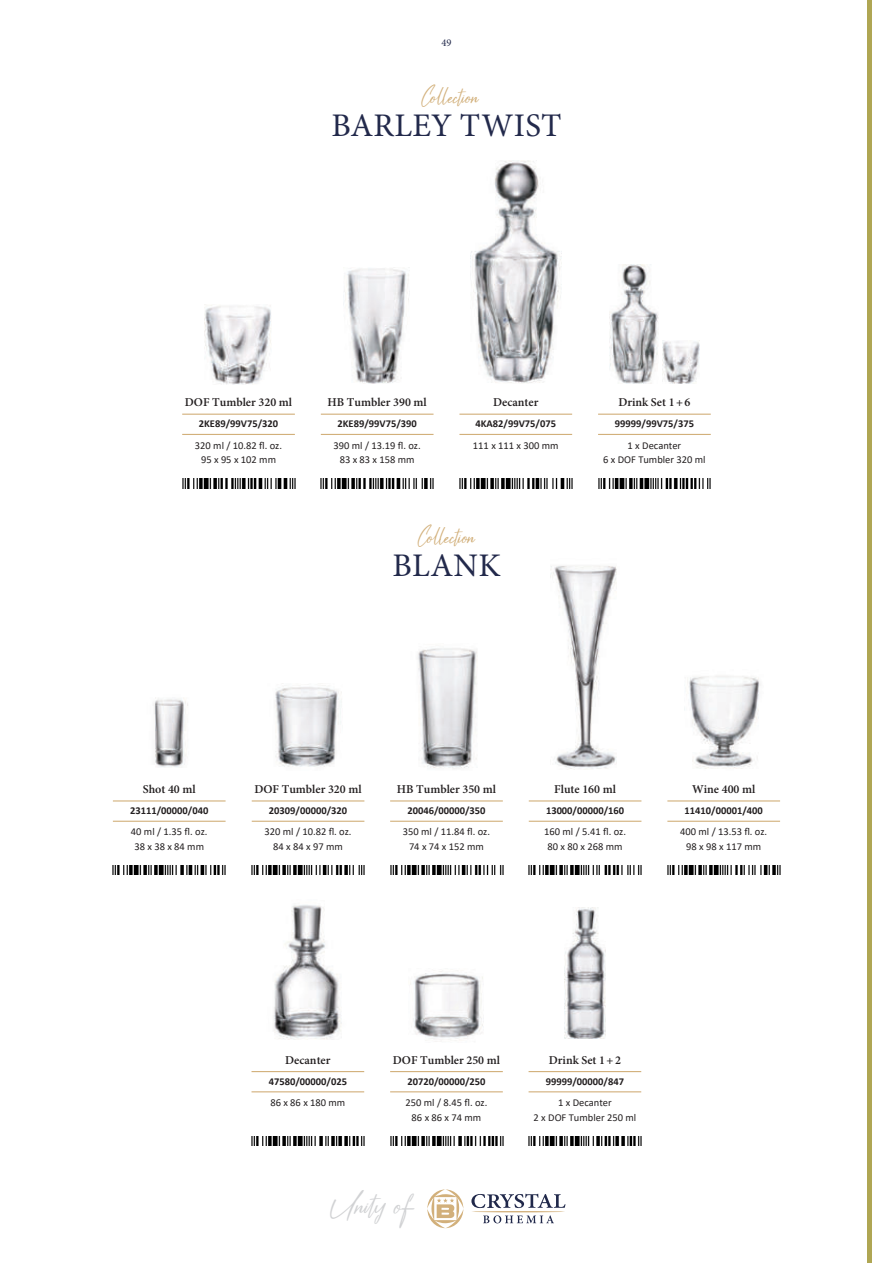
<style>
.page{position:relative;width:893px;height:1263px;background:#fff}
.page>*{position:absolute;margin:0;border:0;box-sizing:border-box;transform-origin:0 0}
.t1{font:40.35px "Black Pen";color:#d1d2d4}
.t2{font:33px "Minion Pro";letter-spacing:.01em;color:#22294b}
.t3{font:30px "Black Pen";letter-spacing:-.01em;color:#d2b07b}
.t4{font:600 12px "Minion Pro";color:#231f20}
.t5{font:10.5px/14.7px "Calibri";color:#231f20;text-align:center}
.t6{font:700 10.5px "Calibri";color:#231f20}
.t7{font:10.5px "Minion Pro";color:#22294b}
</style>
<div class="page">
<svg style="left:427px;top:1189px;width:36px;height:39px"></svg>
<svg style="left:471px;top:1194px;width:94px;height:29px"></svg>
<hr style="left:867px;top:0;width:4px;height:1263px;background:#afa653">
<img style="left:205px;top:305px;width:66px;height:79px">
<hr style="left:182px;top:414px;width:113px;height:1px;background:#d2b07b">
<hr style="left:182px;top:434px;width:113px;height:1px;background:#d2b07b">
<img style="left:182px;top:479px;width:113px;height:9px">
<img style="left:344px;top:268px;width:65px;height:116px">
<hr style="left:321px;top:414px;width:112px;height:1px;background:#d2b07b">
<hr style="left:321px;top:434px;width:112px;height:1px;background:#d2b07b">
<img style="left:321px;top:479px;width:113px;height:9px">
<img style="left:471px;top:160px;width:90px;height:223px">
<hr style="left:459px;top:414px;width:113px;height:1px;background:#d2b07b">
<hr style="left:459px;top:434px;width:113px;height:1px;background:#d2b07b">
<img style="left:459px;top:479px;width:113px;height:9px">
<hr style="left:598px;top:414px;width:113px;height:1px;background:#d2b07b">
<hr style="left:598px;top:434px;width:113px;height:1px;background:#d2b07b">
<img style="left:610px;top:265px;width:48px;height:119px">
<img style="left:662px;top:340px;width:37px;height:44px">
<img style="left:598px;top:479px;width:113px;height:9px">
<img style="left:153px;top:698px;width:35px;height:69px">
<hr style="left:113px;top:800px;width:113px;height:1px;background:#d2b07b">
<hr style="left:113px;top:821px;width:113px;height:1px;background:#d2b07b">
<img style="left:113px;top:865px;width:113px;height:10px">
<img style="left:275px;top:687px;width:67px;height:80px">
<hr style="left:252px;top:800px;width:112px;height:1px;background:#d2b07b">
<hr style="left:252px;top:821px;width:112px;height:1px;background:#d2b07b">
<img style="left:251px;top:865px;width:113px;height:10px">
<img style="left:417px;top:648px;width:61px;height:121px">
<hr style="left:390px;top:800px;width:113px;height:1px;background:#d2b07b">
<hr style="left:390px;top:821px;width:113px;height:1px;background:#d2b07b">
<img style="left:390px;top:865px;width:113px;height:10px">
<img style="left:551px;top:566px;width:66px;height:203px">
<hr style="left:529px;top:800px;width:112px;height:1px;background:#d2b07b">
<hr style="left:529px;top:821px;width:112px;height:1px;background:#d2b07b">
<img style="left:529px;top:865px;width:113px;height:10px">
<img style="left:684px;top:676px;width:77px;height:93px">
<hr style="left:667px;top:800px;width:113px;height:1px;background:#d2b07b">
<hr style="left:667px;top:821px;width:113px;height:1px;background:#d2b07b">
<img style="left:667px;top:865px;width:113px;height:10px">
<hr style="left:390px;top:1071px;width:113px;height:1px;background:#d2b07b">
<hr style="left:390px;top:1091px;width:113px;height:1px;background:#d2b07b">
<img style="left:410px;top:971px;width:73px;height:71px">
<img style="left:390px;top:1136px;width:113px;height:9px">
<img style="left:565px;top:908px;width:40px;height:130px">
<hr style="left:529px;top:1071px;width:112px;height:1px;background:#d2b07b">
<hr style="left:529px;top:1091px;width:112px;height:1px;background:#d2b07b">
<img style="left:529px;top:1136px;width:113px;height:9px">
<hr style="left:252px;top:1071px;width:112px;height:1px;background:#d2b07b">
<hr style="left:252px;top:1091px;width:112px;height:1px;background:#d2b07b">
<img style="left:273px;top:905px;width:69px;height:135px">
<img style="left:251px;top:1136px;width:113px;height:9px">
<p class="t7" style="left:441px;top:39px;width:12px">49</p>
<h3 class="t3" style="left:421px;top:84px;width:59px">Collection</h3>
<h2 class="t2" style="left:331px;top:113px;width:231px">BARLEY TWIST</h2>
<p class="t4" style="left:185px;top:398px;width:109px">DOF Tumbler 320 ml</p>
<p class="t6" style="left:199px;top:420px;width:81px">2KE89/99V75/320</p>
<p class="t5" style="left:195px;top:437px;width:89px">320 ml / 10.82 fl. oz.<br>95 x 95 x 102 mm</p>
<p class="t4" style="left:328px;top:398px;width:101px">HB Tumbler 390 ml</p>
<p class="t6" style="left:337px;top:420px;width:81px">2KE89/99V75/390</p>
<p class="t5" style="left:334px;top:437px;width:89px">390 ml / 13.19 fl. oz.<br>83 x 83 x 158 mm</p>
<p class="t4" style="left:493px;top:398px;width:47px">Decanter</p>
<p class="t6" style="left:475px;top:420px;width:82px">4KA82/99V75/075</p>
<p class="t5" style="left:473px;top:439px;width:87px">111 x 111 x 300 mm</p>
<h3 class="t3" style="left:418px;top:524px;width:59px">Collection</h3>
<h2 class="t2" style="left:392px;top:552px;width:110px">BLANK</h2>
<p class="t4" style="left:618px;top:398px;width:74px">Drink Set 1 + 6</p>
<p class="t6" style="left:615px;top:420px;width:81px">99999/99V75/375</p>
<p class="t5" style="left:603px;top:439px;width:104px">1 x Decanter<br>6 x DOF Tumbler 320 ml</p>
<p class="t4" style="left:143px;top:785px;width:54px">Shot 40 ml</p>
<p class="t6" style="left:130px;top:807px;width:80px">23111/00000/040</p>
<p class="t5" style="left:131px;top:824px;width:78px">40 ml / 1.35 fl. oz.<br>38 x 38 x 84 mm</p>
<p class="t4" style="left:254px;top:785px;width:109px">DOF Tumbler 320 ml</p>
<p class="t6" style="left:269px;top:807px;width:80px">20309/00000/320</p>
<p class="t5" style="left:264px;top:824px;width:89px">320 ml / 10.82 fl. oz.<br>84 x 84 x 97 mm</p>
<p class="t4" style="left:397px;top:785px;width:101px">HB Tumbler 350 ml</p>
<p class="t6" style="left:407px;top:807px;width:80px">20046/00000/350</p>
<p class="t5" style="left:403px;top:824px;width:89px">350 ml / 11.84 fl. oz.<br>74 x 74 x 152 mm</p>
<p class="t4" style="left:554px;top:785px;width:63px">Flute 160 ml</p>
<p class="t6" style="left:546px;top:807px;width:80px">13000/00000/160</p>
<p class="t5" style="left:544px;top:824px;width:83px">160 ml / 5.41 fl. oz.<br>80 x 80 x 268 mm</p>
<p class="t4" style="left:692px;top:785px;width:65px">Wine 400 ml</p>
<p class="t6" style="left:685px;top:807px;width:80px">11410/00001/400</p>
<p class="t5" style="left:680px;top:824px;width:89px">400 ml / 13.53 fl. oz.<br>98 x 98 x 117 mm</p>
<p class="t4" style="left:285px;top:1055px;width:47px">Decanter</p>
<p class="t6" style="left:269px;top:1077px;width:80px">47580/00000/025</p>
<p class="t5" style="left:270px;top:1096px;width:77px">86 x 86 x 180 mm</p>
<p class="t4" style="left:393px;top:1055px;width:109px">DOF Tumbler 250 ml</p>
<p class="t6" style="left:407px;top:1077px;width:80px">20720/00000/250</p>
<p class="t5" style="left:406px;top:1095px;width:83px">250 ml / 8.45 fl. oz.<br>86 x 86 x 74 mm</p>
<h1 class="t1" style="left:330px;top:1188px;width:85px">Unity of</h1>
<p class="t4" style="left:549px;top:1055px;width:74px">Drink Set 1 + 2</p>
<p class="t6" style="left:546px;top:1077px;width:80px">99999/00000/847</p>
<p class="t5" style="left:534px;top:1096px;width:104px">1 x Decanter<br>2 x DOF Tumbler 250 ml</p>
</div>
